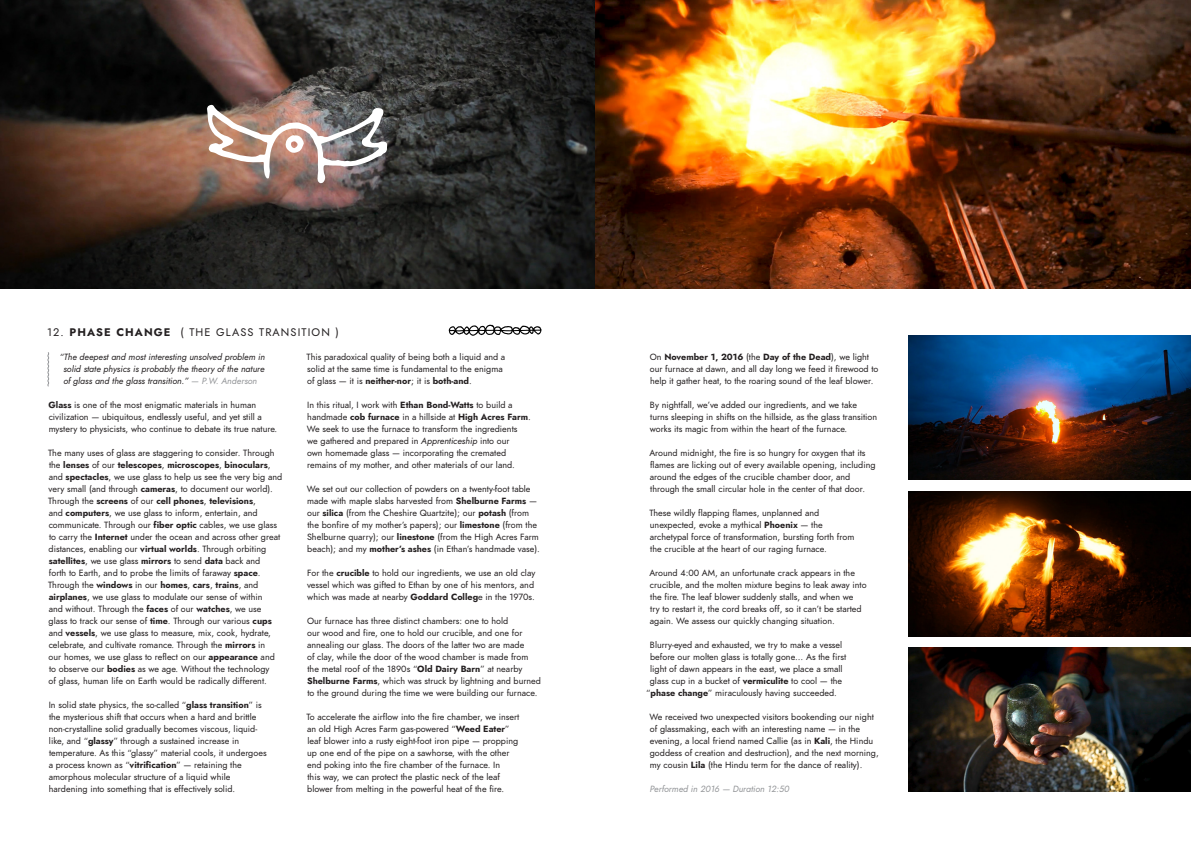
<style>
.page{position:relative;width:1191px;height:842px;background:#fff}
.page>*{position:absolute;margin:0;border:0;box-sizing:border-box;transform-origin:0 0}
.Ritual_title{font:11px "Jost";letter-spacing:.1em;color:#231f20}
.Ritual_text{font:9px/12px "Jost";color:#231f20}
.Inset_quote{font:italic 9px/12px "Jost";color:#231f20;text-align:center}
.Ritual_tagline{font:italic 9px "Jost";color:#939598}
.s1{font-weight:700}
.s2{color:#939598}
.s3{font-style:italic}
</style>
<div class="page">
<img style="left:0;top:0;width:595px;height:288px">
<svg style="left:47px;top:352px;width:2px;height:34px"></svg>
<img style="left:207px;top:104px;width:180px;height:80px">
<svg style="left:449px;top:325px;width:92px;height:11px"></svg>
<img style="left:908px;top:336px;width:283px;height:144px">
<img style="left:908px;top:492px;width:283px;height:144px">
<img style="left:908px;top:648px;width:283px;height:144px">
<img style="left:595px;top:0;width:596px;height:288px">
<p class="Ritual_title" style="left:47px;top:325px;width:293px">12. <span class="s1">PHASE CHANGE</span> ( THE GLASS TRANSITION )</p>
<p class="Inset_quote" style="left:60px;top:351px;width:207px">“The deepest and most interesting unsolved problem in solid state physics is probably the theory of the nature of glass and the glass transition.” <span class="s2">— P.W. Anderson</span></p>
<p class="Ritual_text" style="left:49px;top:399px;width:230px"><span class="s1">Glass</span> is one of the most enigmatic materials in human civilization — ubiquitous, endlessly useful, and yet still a mystery to physicists, who continue to debate its true nature.</p>
<p class="Ritual_text" style="left:48px;top:447px;width:236px">The many uses of glass are staggering to consider. Through the <span class="s1">lenses</span> of our <span class="s1">telescopes</span>, <span class="s1">microscopes</span>, <span class="s1">binoculars</span>, and <span class="s1">spectacles</span>, we use glass to help us see the very big and very small (and through <span class="s1">cameras</span>, to document our world).<br>Through the <span class="s1">screens</span> of our <span class="s1">cell phones</span>, <span class="s1">televisions</span>,<br>and <span class="s1">computers</span>, we use glass to inform, entertain, and communicate. Through our <span class="s1">fiber optic</span> cables, we use glass to carry the <span class="s1">Internet</span> under the ocean and across other great distances, enabling our <span class="s1">virtual worlds</span>. Through orbiting <span class="s1">satellites</span>, we use glass <span class="s1">mirrors</span> to send <span class="s1">data</span> back and<br>forth to Earth, and to probe the limits of faraway <span class="s1">space</span>.<br>Through the <span class="s1">windows</span> in our <span class="s1">homes</span>, <span class="s1">cars</span>, <span class="s1">trains</span>, and <span class="s1">airplanes</span>, we use glass to modulate our sense of within<br>and without. Through the <span class="s1">faces</span> of our <span class="s1">watches</span>, we use<br>glass to track our sense of <span class="s1">time</span>. Through our various <span class="s1">cups </span>and <span class="s1">vessels</span>, we use glass to measure, mix, cook, hydrate, celebrate, and cultivate romance. Through the <span class="s1">mirrors</span> in<br>our homes, we use glass to reflect on our <span class="s1">appearance</span> and to observe our <span class="s1">bodies</span> as we age. Without the technology<br>of glass, human life on Earth would be radically different.</p>
<p class="Ritual_text" style="left:49px;top:699px;width:219px">In solid state physics, the so-called “<span class="s1">glass transition</span>” is the mysterious shift that occurs when a hard and brittle non-crystalline solid gradually becomes viscous, liquid&shy;like, and “<span class="s1">glassy</span>” through a sustained increase in temperature. As this “glassy” material cools, it undergoes a process known as “<span class="s1">vitrification</span>” — retaining the amorphous molecular structure of a liquid while hardening into something that is effectively solid.</p>
<p class="Ritual_text" style="left:306px;top:351px;width:200px">This paradoxical quality of being both a liquid and a solid at the same time is fundamental to the enigma of glass — it is <span class="s1">neither-nor</span>; it is <span class="s1">both-and</span>.</p>
<p class="Ritual_text" style="left:307px;top:399px;width:225px">In this ritual, I work with <span class="s1">Ethan Bond-Watts</span> to build a handmade <span class="s1">cob furnace</span> in a hillside at <span class="s1">High Acres Farm</span>.<br>We seek to use the furnace to transform the ingredients<br>we gathered and prepared in <span class="s3">Apprenticeship</span> into our<br>own homemade glass — incorporating the cremated remains of my mother, and other materials of our land.</p>
<p class="Ritual_text" style="left:307px;top:483px;width:234px">We set out our collection of powders on a twenty-foot table made with maple slabs harvested from <span class="s1">Shelburne Farms</span> — our <span class="s1">silica</span> (from the Cheshire Quartzite); our <span class="s1">potash</span> (from the bonfire of my mother’s papers); our <span class="s1">limestone</span> (from the Shelburne quarry); our <span class="s1">linestone</span> (from the High Acres Farm beach); and my <span class="s1">mother’s ashes</span> (in Ethan’s handmade vase).</p>
<p class="Ritual_text" style="left:307px;top:567px;width:230px">For the <span class="s1">crucible</span> to hold our ingredients, we use an old clay vessel which was gifted to Ethan by one of his mentors, and which was made at nearby <span class="s1">Goddard Colleg</span>e in the 1970s.</p>
<p class="Ritual_text" style="left:307px;top:615px;width:235px">Our furnace has three distinct chambers: one to hold<br>our wood and fire, one to hold our crucible, and one for annealing our glass. The doors of the latter two are made<br>of clay, while the door of the wood chamber is made from the metal roof of the 1890s “<span class="s1">Old Dairy Barn</span>” at nearby <span class="s1">Shelburne Farms</span>, which was struck by lightning and burned to the ground during the time we were building our furnace.</p>
<p class="Ritual_text" style="left:306px;top:711px;width:214px">To accelerate the airflow into the fire chamber, we insert an old High Acres Farm gas-powered “<span class="s1">Weed Eater</span>” leaf blower into a rusty eight-foot iron pipe — propping up one end of the pipe on a sawhorse, with the other end poking into the fire chamber of the furnace. In<br>this way, we can protect the plastic neck of the leaf blower from melting in the powerful heat of the fire.</p>
<p class="Ritual_text" style="left:650px;top:351px;width:230px">On <span class="s1">November 1, 2016</span> (the <span class="s1">Day of the Dead</span>), we light our furnace at dawn, and all day long we feed it firewood to help it gather heat, to the roaring sound of the leaf blower.</p>
<p class="Ritual_text" style="left:650px;top:399px;width:229px">By nightfall, we’ve added our ingredients, and we take turns sleeping in shifts on the hillside, as the glass transition works its magic from within the heart of the furnace.</p>
<p class="Ritual_text" style="left:649px;top:447px;width:228px">Around midnight, the fire is so hungry for oxygen that its flames are licking out of every available opening, including around the edges of the crucible chamber door, and through the small circular hole in the center of that door.</p>
<p class="Ritual_text" style="left:649px;top:507px;width:206px">These wildly flapping flames, unplanned and unexpected, evoke a mythical <span class="s1">Phoenix</span> — the archetypal force of transformation, bursting forth from the crucible at the heart of our raging furnace.</p>
<p class="Ritual_text" style="left:649px;top:567px;width:219px">Around 4:00 AM, an unfortunate crack appears in the crucible, and the molten mixture begins to leak away into the fire. The leaf blower suddenly stalls, and when we<br>try to restart it, the cord breaks off, so it can’t be started again. We assess our quickly changing situation.</p>
<p class="Ritual_text" style="left:650px;top:639px;width:194px">Blurry-eyed and exhausted, we try to make a vessel</p>
<p class="Ritual_text" style="left:650px;top:651px;width:198px">before our molten glass is totally gone… As the first</p>
<p class="Ritual_text" style="left:650px;top:663px;width:194px">light of dawn appears in the east, we place a small</p>
<p class="Ritual_text" style="left:650px;top:675px;width:194px">glass cup in a bucket of <span class="s1">vermiculite</span> to cool — the</p>
<p class="Ritual_text" style="left:646px;top:687px;width:192px">“<span class="s1">phase change</span>” miraculously having succeeded.</p>
<p class="Ritual_text" style="left:649px;top:711px;width:231px">We received two unexpected visitors bookending our night of glassmaking, each with an interesting name — in the evening, a local friend named Callie (as in <span class="s1">Kali</span>, the Hindu goddess of creation and destruction), and the next morning, my cousin <span class="s1">Lila</span> (the Hindu term for the dance of reality).</p>
<p class="Ritual_tagline" style="left:649px;top:783px;width:141px">Performed in 2016 — Duration 12:50</p>
</div>
